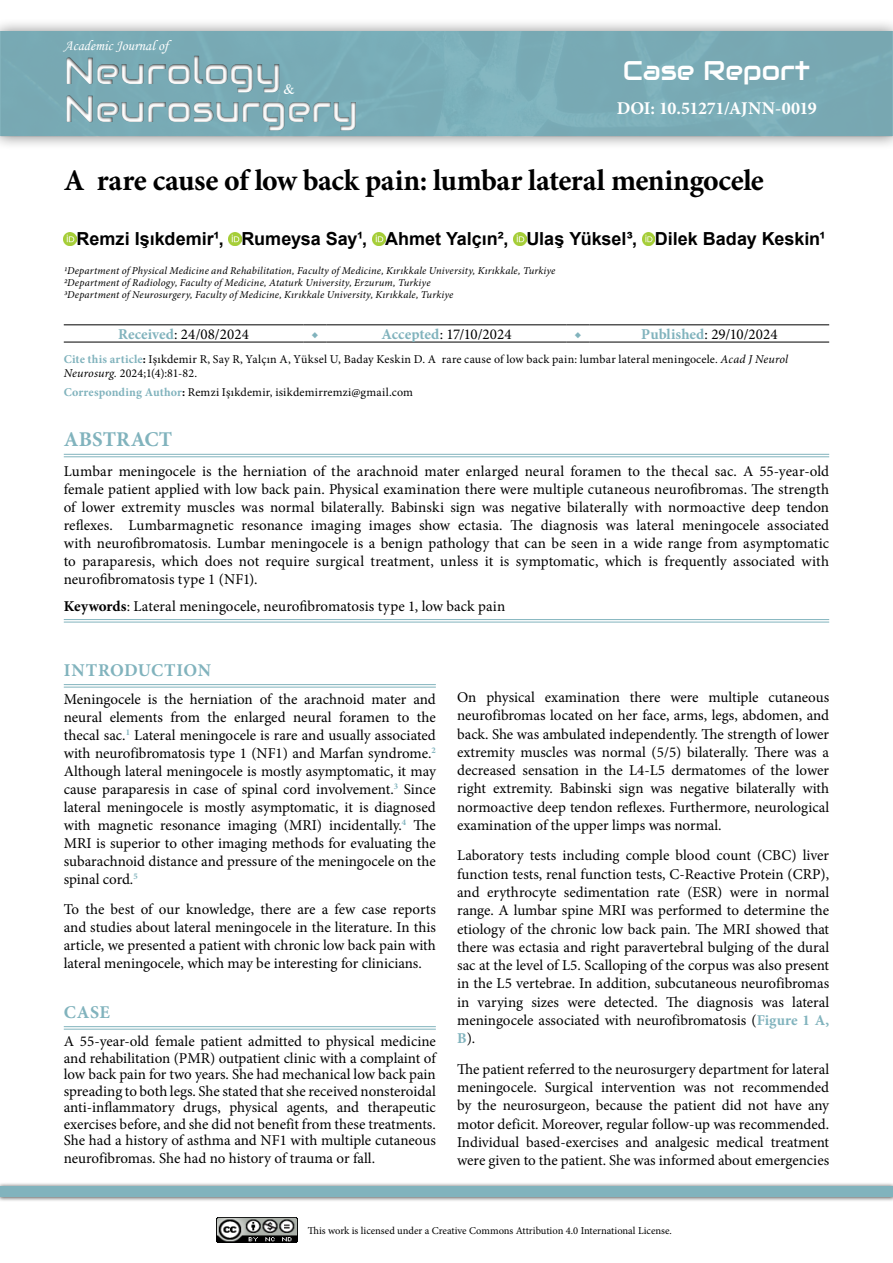
<style>
.page{position:relative;width:893px;height:1263px;background:#fff}
.page>*{position:absolute;margin:0;border:0;box-sizing:border-box;transform-origin:0 0}
.t1{font:37.5px/37.5px "Audiowide";color:#fff}
.t2{font:700 30px "Minion Pro";letter-spacing:-.015em;color:#000}
.t3{font:27px "Audiowide";color:#fff}
.t4{font:700 21px "Minion Pro";letter-spacing:.005em;color:#81b3bd}
.t5{font:700 18px "Arial";color:#000}
.t6{font:700 18px "Minion Pro";letter-spacing:-.02em;color:#fff}
.t7{font:700 18px "Minion Pro";letter-spacing:.03em;color:#81b3bd}
.t8{font:15px/18.3px "Minion Pro";color:#000;text-align:justify}
.t9{font:700 15px "Minion Pro";color:#81b3bd}
.t10{font:14.55px "Monotype Corsiva";color:#fff}
.t11{font:14.55px "Times New Roman";color:#fff}
.t12{font:12px/13.5px "Minion Pro";letter-spacing:.015em;color:#000}
.t13{font:italic 10.5px/12px "Minion Pro";letter-spacing:.015em;color:#000}
.t14{font:10.5px "Minion Pro";letter-spacing:-.005em;color:#000}
.s1{font-weight:700;color:#81b3bd}
.s2{font-weight:700}
.s3{font-style:italic}
</style>
<div class="page">
<img style="left:216px;top:1217px;width:81px;height:26px">
<div style="left:0;top:1182px;width:893px;height:20px;background:#000;opacity:.75"></div>
<div style="left:0;top:1186px;width:893px;height:11px;background:#81b3bd"></div>
<div style="left:0;top:17px;width:893px;height:133px;background:#000;opacity:.5"></div>
<img style="left:0;top:32px;width:893px;height:104px">
<div style="left:52px;top:38px;width:357px;height:95px;background:#000;opacity:.75"></div>
<svg style="left:64px;top:233px;width:13px;height:12px"></svg>
<svg style="left:229px;top:233px;width:13px;height:12px"></svg>
<svg style="left:372px;top:233px;width:13px;height:12px"></svg>
<svg style="left:514px;top:233px;width:12px;height:12px"></svg>
<svg style="left:642px;top:233px;width:13px;height:12px"></svg>
<hr style="left:64px;top:454px;width:765px;height:1px;background:#81b3bd">
<hr style="left:64px;top:456px;width:765px;height:1px;background:#81b3bd">
<hr style="left:64px;top:619px;width:765px;height:1px;background:#81b3bd">
<hr style="left:64px;top:622px;width:765px;height:1px;background:#81b3bd">
<hr style="left:64px;top:325px;width:239px;height:1px;background:#000">
<svg style="left:303px;top:325px;width:24px;height:1px"></svg>
<hr style="left:327px;top:325px;width:239px;height:1px;background:#000">
<svg style="left:566px;top:325px;width:24px;height:1px"></svg>
<hr style="left:590px;top:325px;width:239px;height:1px;background:#000">
<hr style="left:64px;top:342px;width:239px;height:1px;background:#000">
<svg style="left:303px;top:342px;width:24px;height:1px"></svg>
<hr style="left:327px;top:342px;width:239px;height:1px;background:#000">
<svg style="left:566px;top:342px;width:24px;height:1px"></svg>
<hr style="left:590px;top:342px;width:239px;height:1px;background:#000">
<hr style="left:64px;top:684px;width:372px;height:1px;background:#81b3bd">
<hr style="left:64px;top:687px;width:372px;height:1px;background:#81b3bd">
<hr style="left:64px;top:1026px;width:372px;height:1px;background:#81b3bd">
<hr style="left:64px;top:1029px;width:372px;height:1px;background:#81b3bd">
<p class="t10" style="left:64px;top:37px;width:106px">Academic Journal of</p>
<h1 class="t1" style="left:64px;top:52px;width:296px">Neurology<br>Neurosurgery</h1>
<p class="t11" style="left:284px;top:79px;width:13px">&amp;</p>
<h3 class="t3" style="left:623px;top:54px;width:189px">Case Report</h3>
<p class="t6" style="left:617px;top:96px;width:202px">DOI: 10.51271/AJNN-0019</p>
<h2 class="t2" style="left:64px;top:159px;width:702px">A rare cause of low back pain: lumbar lateral meningocele</h2>
<p class="t5" style="left:77px;top:226px;width:750px">Remzi Işıkdemir1, Rumeysa Say1, Ahmet Yalçın2, Ulaş Yüksel3, Dilek Baday Keskin1</p>
<p class="t13" style="left:64px;top:264px;width:493px">1Department of Physical Medicine and Rehabilitation, Faculty of Medicine, Kırıkkale University, Kırıkkale, Turkiye<br>2Department of Radiology, Faculty of Medicine, Ataturk University, Erzurum, Turkiye<br>3Department of Neurosurgery, Faculty of Medicine, Kırıkkale University, Kırıkkale, Turkiye</p>
<p class="t8" style="left:118px;top:325px;width:132px"><span class="s1">Received</span>: 24/08/2024</p>
<p class="t9" style="left:311px;top:324px;width:9px">◆</p>
<p class="t8" style="left:381px;top:325px;width:132px"><span class="s1">Accepted</span>: 17/10/2024</p>
<p class="t9" style="left:574px;top:324px;width:9px">◆</p>
<p class="t8" style="left:641px;top:325px;width:138px"><span class="s1">Published</span>: 29/10/2024</p>
<p class="t12" style="left:64px;top:353px;width:726px"><span class="s1">Cite this article</span><span class="s2">:</span> Işıkdemir R, Say R, Yalçın A, Yüksel U, Baday Keskin D. A rare cause of low back pain: lumbar lateral meningocele. <span class="s3">Acad J Neurol<br>Neurosurg.</span> 2024;1(4):81-82.</p>
<p class="t12" style="left:64px;top:386px;width:351px"><span class="s1">Corresponding Author</span><span class="s2">:</span> Remzi Işıkdemir, isikdemirremzi@gmail.com</p>
<h3 class="t4" style="left:64px;top:424px;width:110px">ABSTRACT</h3>
<p class="t8" style="left:64px;top:463px;width:767px">Lumbar meningocele is the herniation of the arachnoid mater enlarged neural foramen to the thecal sac. A 55-year-old female patient applied with low back pain. Physical examination there were multiple cutaneous neurofibromas. The strength of lower extremity muscles was normal bilaterally. Babinski sign was negative bilaterally with normoactive deep tendon reflexes. Lumbarmagnetic resonance imaging images show ectasia. The diagnosis was lateral meningocele associated with neurofibromatosis. Lumbar meningocele is a benign pathology that can be seen in a wide range from asymptomatic to paraparesis, which does not require surgical treatment, unless it is symptomatic, which is frequently associated with neurofibromatosis type 1 (NF1).</p>
<p class="t8" style="left:64px;top:597px;width:443px"><span class="s2">Keywords</span>: Lateral meningocele, neurofibromatosis type 1, low back pain</p>
<p class="t7" style="left:64px;top:657px;width:149px">INTRODUCTION</p>
<p class="t8" style="left:64px;top:690px;width:374px">Meningocele is the herniation of the arachnoid mater and neural elements from the enlarged neural foramen to the thecal sac.<sup>1</sup> Lateral meningocele is rare and usually associated with neurofibromatosis type 1 (NF1) and Marfan syndrome.<sup>2<br></sup>Although lateral meningocele is mostly asymptomatic, it may cause paraparesis in case of spinal cord involvement.<sup>3</sup> Since lateral meningocele is mostly asymptomatic, it is diagnosed with magnetic resonance imaging (MRI) incidentally.<sup>4</sup> The MRI is superior to other imaging methods for evaluating the subarachnoid distance and pressure of the meningocele on the spinal cord.<sup>5</sup></p>
<p class="t8" style="left:64px;top:900px;width:374px">To the best of our knowledge, there are a few case reports and studies about lateral meningocele in the literature. In this article, we presented a patient with chronic low back pain with lateral meningocele, which may be interesting for clinicians.</p>
<p class="t7" style="left:64px;top:999px;width:48px">CASE</p>
<p class="t8" style="left:64px;top:1033px;width:374px;line-height:16.5px">A 55-year-old female patient admitted to physical medicine and rehabilitation (PMR) outpatient clinic with a complaint of low back pain for two years. She had mechanical low back pain spreading to both legs. She stated that she received nonsteroidal anti-inflammatory drugs, physical agents, and therapeutic exercises before, and she did not benefit from these treatments.<br>She had a history of asthma and NF1 with multiple cutaneous</p>
<p class="t8" style="left:64px;top:1149px;width:313px">neurofibromas. She had no history of trauma or fall.</p>
<p class="t8" style="left:457px;top:688px;width:374px">On physical examination there were multiple cutaneous neurofibromas located on her face, arms, legs, abdomen, and back. She was ambulated independently. The strength of lower extremity muscles was normal (5/5) bilaterally. There was a decreased sensation in the L4-L5 dermatomes of the lower right extremity. Babinski sign was negative bilaterally with normoactive deep tendon reflexes. Furthermore, neurological examination of the upper limps was normal.</p>
<p class="t8" style="left:457px;top:846px;width:374px">Laboratory tests including comple blood count (CBC) liver function tests, renal function tests, C-Reactive Protein (CRP), and erythrocyte sedimentation rate (ESR) were in normal range. A lumbar spine MRI was performed to determine the etiology of the chronic low back pain. The MRI showed that there was ectasia and right paravertebral bulging of the dural sac at the level of L5. Scalloping of the corpus was also present in the L5 vertebrae. In addition, subcutaneous neurofibromas in varying sizes were detected. The diagnosis was lateral meningocele associated with neurofibromatosis (<span class="s1">Figure 1 A, B</span>).</p>
<p class="t8" style="left:457px;top:1060px;width:374px">The patient referred to the neurosurgery department for lateral meningocele. Surgical intervention was not recommended by the neurosurgeon, because the patient did not have any motor deficit. Moreover, regular follow-up was recommended.<br>Individual based-exercises and analgesic medical treatment were given to the patient. She was informed about emergencies</p>
<p class="t14" style="left:308px;top:1223px;width:366px">This work is licensed under a Creative Commons Attribution 4.0 International License.</p>
</div>
